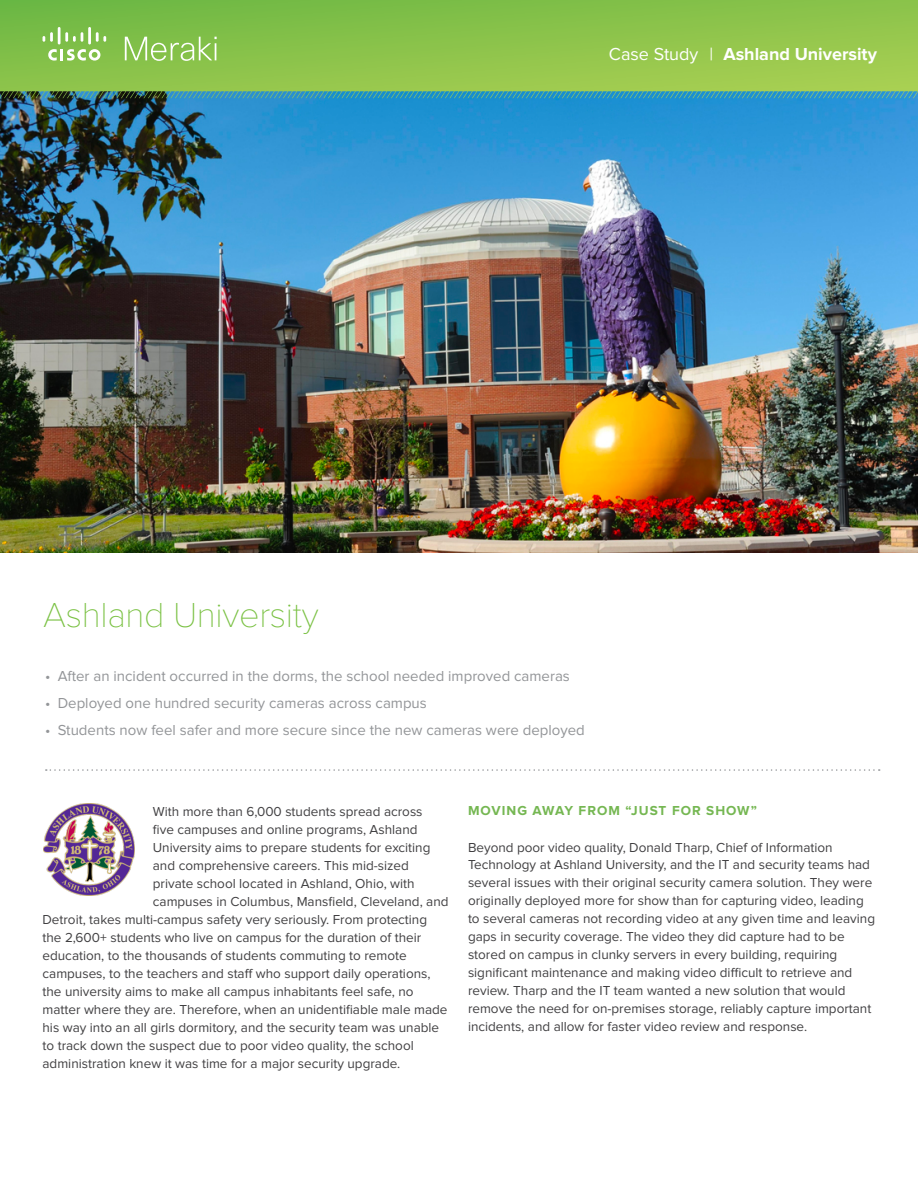
<style>
.page{position:relative;width:918px;height:1188px;background:#fff}
.page>*{position:absolute;margin:0;border:0;box-sizing:border-box;transform-origin:0 0}
.t1{font:100 36px "Proxima Nova T";letter-spacing:-.01em;color:#7ac143}
.t2{font:700 18px "Proxima Nova";color:#fff}
.t3{font:15px "Proxima Nova";color:#939598}
.t4{font:13.5px/18px "Proxima Nova";color:#414042}
.t5{font:700 13.5px "Proxima Nova";letter-spacing:.075em;color:#75b752}
.s1{font-weight:400}
</style>
<div class="page">
<img style="left:0;top:98px;width:918px;height:455px">
<img style="left:43px;top:804px;width:92px;height:91px">
<svg style="left:46px;top:769px;width:834px;height:2px"></svg>
<svg style="left:0;top:0;width:918px;height:98px;background:#85bf51"></svg>
<svg style="left:48px;top:49px;width:52px;height:12px"></svg>
<svg style="left:43px;top:32px;width:10px;height:10px"></svg>
<hr style="left:58px;top:27px;width:3px;height:17px;background:#fff">
<svg style="left:65px;top:32px;width:18px;height:10px"></svg>
<hr style="left:88px;top:27px;width:3px;height:17px;background:#fff">
<svg style="left:96px;top:32px;width:10px;height:10px"></svg>
<svg style="left:125px;top:37px;width:92px;height:24px;background:#9fce71"></svg>
<h2 class="t2" style="left:609px;top:44px;width:270px"><span class="s1">Case Study |</span> Ashland University</h2>
<h1 class="t1" style="left:43px;top:588px;width:277px">Ashland University</h1>
<p class="t3" style="left:45px;top:667px;width:526px">• After an incident occurred in the dorms, the school needed improved cameras</p>
<p class="t3" style="left:45px;top:694px;width:383px">• Deployed one hundred security cameras across campus</p>
<p class="t3" style="left:45px;top:721px;width:541px">• Students now feel safer and more secure since the new cameras were deployed</p>
<p class="t4" style="left:153px;top:802px;width:271px">With more than 6,000 students spread across</p>
<p class="t4" style="left:153px;top:820px;width:266px">five campuses and online programs, Ashland</p>
<p class="t4" style="left:153px;top:838px;width:279px">University aims to prepare students for exciting</p>
<p class="t4" style="left:153px;top:856px;width:258px">and comprehensive careers. This mid-sized</p>
<p class="t4" style="left:153px;top:874px;width:263px">private school located in Ashland, Ohio, with</p>
<p class="t4" style="left:153px;top:892px;width:297px">campuses in Columbus, Mansfield, Cleveland, and</p>
<p class="t4" style="left:43px;top:910px;width:386px">Detroit, takes multi-campus safety very seriously. From protecting</p>
<p class="t4" style="left:43px;top:928px;width:380px">the 2,600+ students who live on campus for the duration of their</p>
<p class="t4" style="left:43px;top:946px;width:366px">education, to the thousands of students commuting to remote</p>
<p class="t4" style="left:43px;top:964px;width:390px">campuses, to the teachers and staff who support daily operations,</p>
<p class="t4" style="left:43px;top:982px;width:373px">the university aims to make all campus inhabitants feel safe, no</p>
<p class="t4" style="left:43px;top:1000px;width:406px">matter where they are. Therefore, when an unidentifiable male made</p>
<p class="t4" style="left:43px;top:1018px;width:398px">his way into an all girls dormitory, and the security team was unable</p>
<p class="t4" style="left:43px;top:1036px;width:373px">to track down the suspect due to poor video quality, the school</p>
<p class="t4" style="left:43px;top:1054px;width:359px">administration knew it was time for a major security upgrade.</p>
<p class="t5" style="left:468px;top:803px;width:290px">MOVING AWAY FROM “JUST FOR SHOW”</p>
<p class="t4" style="left:468px;top:838px;width:409px">Beyond poor video quality, Donald Tharp, Chief of Information Technology at Ashland University, and the IT and security teams had several issues with their original security camera solution. They were originally deployed more for show than for capturing video, leading to several cameras not recording video at any given time and leaving gaps in security coverage. The video they did capture had to be stored on campus in clunky servers in every building, requiring significant maintenance and making video difficult to retrieve and review. Tharp and the IT team wanted a new solution that would remove the need for on-premises storage, reliably capture important incidents, and allow for faster video review and response.</p>
</div>
